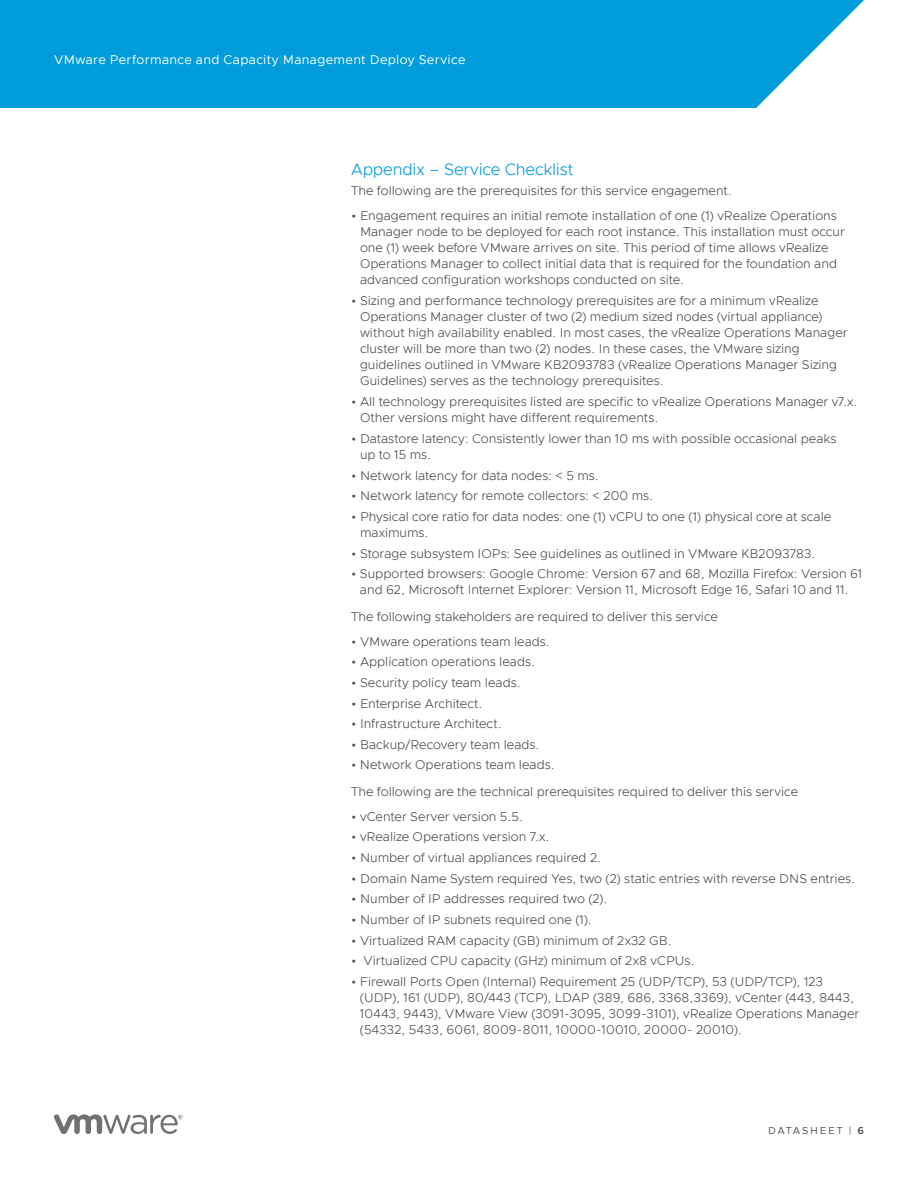
<style>
.page{position:relative;width:918px;height:1188px;background:#fff}
.page>*{position:absolute;margin:0;border:0;box-sizing:border-box;transform-origin:0 0}
._4a__SUBHEAD-1{font:300 16.5px "Metropolis";letter-spacing:-.01em;color:#009cdc}
._3a__BODY_TEXT{font:300 12.75px/16.2px "Metropolis";color:#4b4c4d}
.t1{font:12.75px "Metropolis";letter-spacing:.03em;color:#fff}
.t2{font:10.2px "Metropolis";letter-spacing:.165em;color:#4b4c4d}
.s1{font-weight:600}
</style>
<div class="page">
<svg style="left:54px;top:1114px;width:129px;height:20px"></svg>
<div style="left:0;top:0;width:864px;height:108px;background:#009cdc"></div>
<p class="t1" style="left:54px;top:52px;width:413px">VMware Performance and Capacity Management Deploy Service</p>
<p class="_4a__SUBHEAD-1" style="left:351px;top:159px;width:224px">Appendix – Service Checklist</p>
<p class="_3a__BODY_TEXT" style="left:351px;top:182px;width:382px">The following are the prerequisites for this service engagement.</p>
<p class="_3a__BODY_TEXT" style="left:360px;top:207px;width:486px;text-indent:-9px">• Engagement requires an initial remote installation of one (1) vRealize Operations Manager node to be deployed for each root instance. This installation must occur one (1) week before VMware arrives on site. This period of time allows vRealize Operations Manager to collect initial data that is required for the foundation and advanced configuration workshops conducted on site.</p>
<p class="_3a__BODY_TEXT" style="left:360px;top:292px;width:489px;text-indent:-9px">• Sizing and performance technology prerequisites are for a minimum vRealize Operations Manager cluster of two (2) medium sized nodes (virtual appliance) without high availability enabled. In most cases, the vRealize Operations Manager cluster will be more than two (2) nodes. In these cases, the VMware sizing guidelines outlined in VMware KB2093783 (vRealize Operations Manager Sizing Guidelines) serves as the technology prerequisites.</p>
<p class="_3a__BODY_TEXT" style="left:360px;top:394px;width:499px;text-indent:-9px">• All technology prerequisites listed are specific to vRealize Operations Manager v7.x.<br>Other versions might have different requirements.</p>
<p class="_3a__BODY_TEXT" style="left:360px;top:430px;width:478px;text-indent:-9px">• Datastore latency: Consistently lower than 10 ms with possible occasional peaks up to 15 ms.</p>
<p class="_3a__BODY_TEXT" style="left:351px;top:467px;width:250px">• Network latency for data nodes: &lt; 5 ms.</p>
<p class="_3a__BODY_TEXT" style="left:351px;top:488px;width:304px">• Network latency for remote collectors: &lt; 200 ms.</p>
<p class="_3a__BODY_TEXT" style="left:360px;top:508px;width:473px;text-indent:-9px">• Physical core ratio for data nodes: one (1) vCPU to one (1) physical core at scale maximums.</p>
<p class="_3a__BODY_TEXT" style="left:351px;top:545px;width:466px">• Storage subsystem IOPs: See guidelines as outlined in VMware KB2093783.</p>
<p class="_3a__BODY_TEXT" style="left:351px;top:566px;width:513px;text-align:center">• Supported browsers: Google Chrome: Version 67 and 68, Mozilla Firefox: Version 61 and 62, Microsoft Internet Explorer: Version 11, Microsoft Edge 16, Safari 10 and 11.</p>
<p class="_3a__BODY_TEXT" style="left:351px;top:608px;width:368px">The following stakeholders are required to deliver this service</p>
<p class="_3a__BODY_TEXT" style="left:351px;top:633px;width:200px">• VMware operations team leads.</p>
<p class="_3a__BODY_TEXT" style="left:351px;top:654px;width:186px">• Application operations leads.</p>
<p class="_3a__BODY_TEXT" style="left:351px;top:674px;width:171px">• Security policy team leads.</p>
<p class="_3a__BODY_TEXT" style="left:351px;top:695px;width:133px">• Enterprise Architect.</p>
<p class="_3a__BODY_TEXT" style="left:351px;top:716px;width:152px">• Infrastructure Architect.</p>
<p class="_3a__BODY_TEXT" style="left:351px;top:736px;width:190px">• Backup/Recovery team leads.</p>
<p class="_3a__BODY_TEXT" style="left:351px;top:757px;width:205px">• Network Operations team leads.</p>
<p class="_3a__BODY_TEXT" style="left:351px;top:783px;width:449px">The following are the technical prerequisites required to deliver this service</p>
<p class="_3a__BODY_TEXT" style="left:351px;top:808px;width:174px">• vCenter Server version 5.5.</p>
<p class="_3a__BODY_TEXT" style="left:351px;top:829px;width:200px">• vRealize Operations version 7.x.</p>
<p class="_3a__BODY_TEXT" style="left:351px;top:850px;width:252px">• Number of virtual appliances required 2.</p>
<p class="_3a__BODY_TEXT" style="left:351px;top:870px;width:506px">• Domain Name System required Yes, two (2) static entries with reverse DNS entries.</p>
<p class="_3a__BODY_TEXT" style="left:351px;top:891px;width:258px">• Number of IP addresses required two (2).</p>
<p class="_3a__BODY_TEXT" style="left:351px;top:911px;width:242px">• Number of IP subnets required one (1).</p>
<p class="_3a__BODY_TEXT" style="left:351px;top:932px;width:322px">• Virtualized RAM capacity (GB) minimum of 2x32 GB.</p>
<p class="_3a__BODY_TEXT" style="left:351px;top:953px;width:345px">• Virtualized CPU capacity (GHz) minimum of 2x8 vCPUs.</p>
<p class="_3a__BODY_TEXT" style="left:360px;top:973px;width:501px;text-indent:-9px">• Firewall Ports Open (Internal) Requirement 25 (UDP/TCP), 53 (UDP/TCP), 123 (UDP), 161 (UDP), 80/443 (TCP), LDAP (389, 686, 3368,3369), vCenter (443, 8443, 10443, 9443), VMware View (3091-3095, 3099-3101), vRealize Operations Manager (54332, 5433, 6061, 8009-8011, 10000-10010, 20000- 20010).</p>
<p class="t2" style="left:768px;top:1124px;width:97px">DATASHEET | <span class="s1">6</span></p>
</div>
